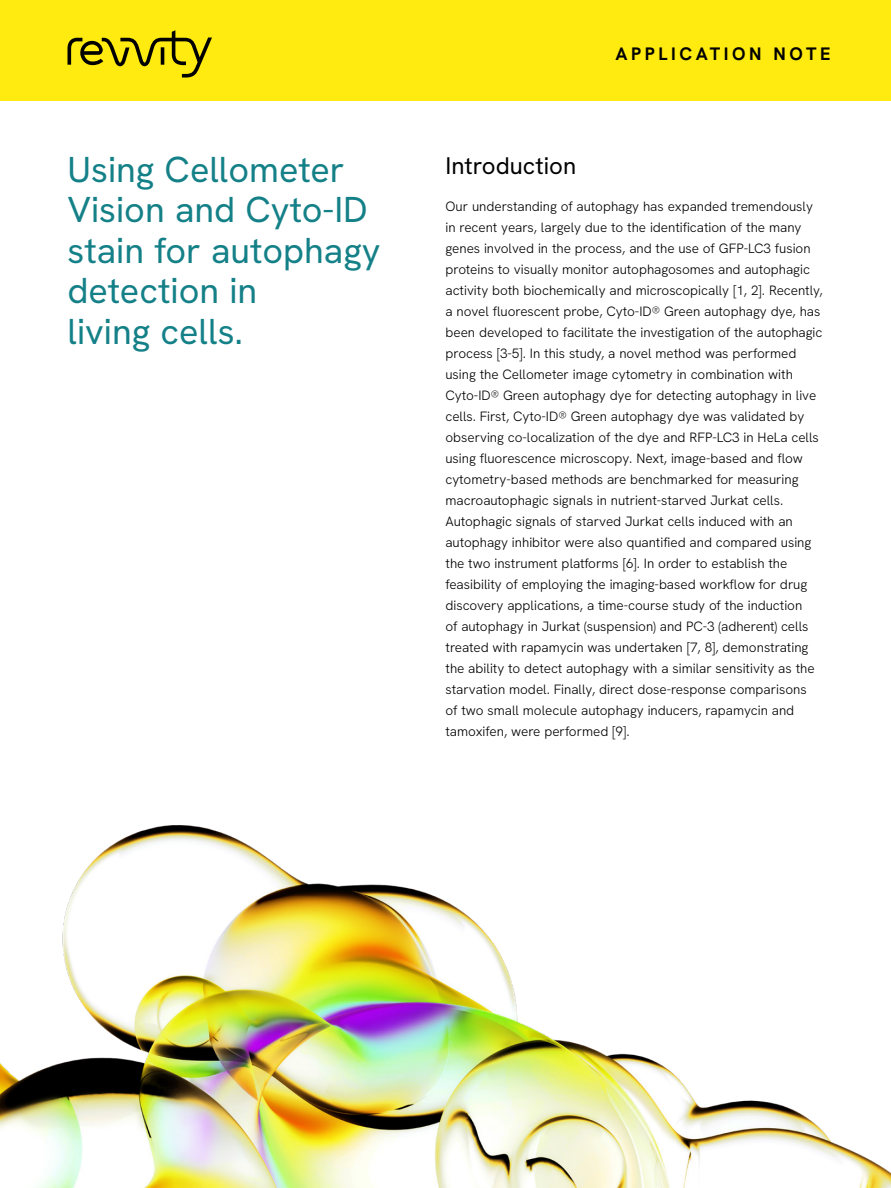
<style>
.page{position:relative;width:891px;height:1188px;background:#fff}
.page>*{position:absolute;margin:0;border:0;box-sizing:border-box;transform-origin:0 0}
.Intro_Head{font:36px/40.5px "Hanken Grotesk";color:#148087}
.Intro_subhead{font:24px "Hanken Grotesk";color:#000}
.t1{font:700 18px "Hanken Grotesk";letter-spacing:.2em;color:#000}
.Body_Copy{font:300 13.5px/21px "Hanken Grotesk";color:#000}
</style>
<div class="page">
<div style="left:0;top:0;width:891px;height:101px;background:#ffeb0f"></div>
<svg style="left:68px;top:30px;width:144px;height:48px"></svg>
<img style="left:0;top:825px;width:891px;height:363px">
<p class="Intro_Head" style="left:68px;top:148px;width:315px">Using Cellometer<br>Vision and Cyto-ID stain for autophagy detection in<br>living cells.</p>
<h3 class="t1" style="left:615px;top:43px;width:217px">APPLICATION NOTE</h3>
<p class="Intro_subhead" style="left:446px;top:150px;width:132px">Introduction</p>
<p class="Body_Copy" style="left:446px;top:196px;width:379px">Our understanding of autophagy has expanded tremendously in recent years, largely due to the identification of the many genes involved in the process, and the use of GFP-LC3 fusion proteins to visually monitor autophagosomes and autophagic activity both biochemically and microscopically [1, 2]. Recently, a novel fluorescent probe, Cyto-ID® Green autophagy dye, has been developed to facilitate the investigation of the autophagic process [3-5]. In this study, a novel method was performed using the Cellometer image cytometry in combination with Cyto-ID® Green autophagy dye for detecting autophagy in live cells. First, Cyto-ID® Green autophagy dye was validated by observing co-localization of the dye and RFP-LC3 in HeLa cells using fluorescence microscopy. Next, image-based and flow cytometry-based methods are benchmarked for measuring macroautophagic signals in nutrient-starved Jurkat cells.<br>Autophagic signals of starved Jurkat cells induced with an autophagy inhibitor were also quantified and compared using the two instrument platforms [6]. In order to establish the feasibility of employing the imaging-based workflow for drug discovery applications, a time-course study of the induction<br>of autophagy in Jurkat (suspension) and PC-3 (adherent) cells treated with rapamycin was undertaken [7, 8], demonstrating the ability to detect autophagy with a similar sensitivity as the starvation model. Finally, direct dose-response comparisons<br>of two small molecule autophagy inducers, rapamycin and tamoxifen, were performed [9].</p>
</div>
